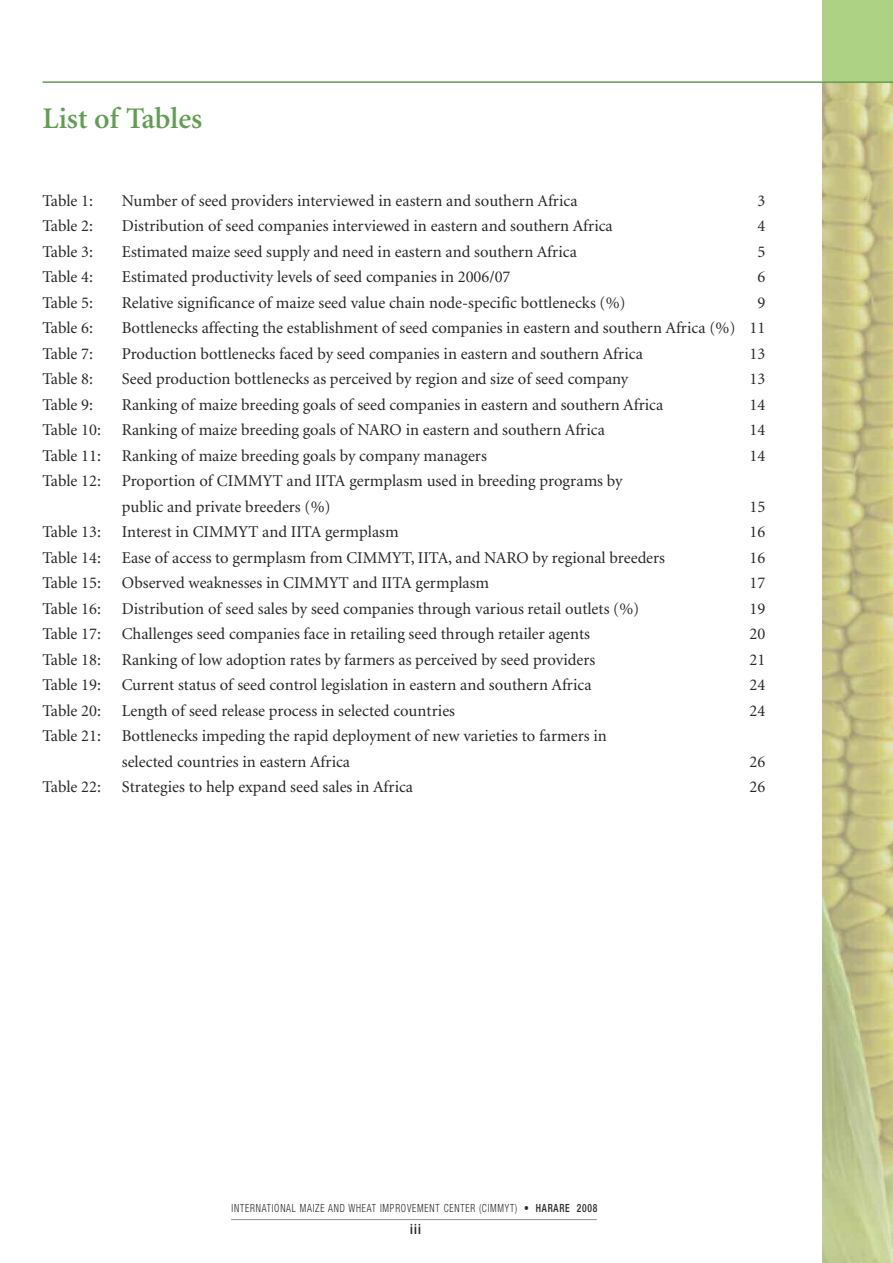
<style>
.page{position:relative;width:893px;height:1263px;background:#fff}
.page>*{position:absolute;margin:0;border:0;box-sizing:border-box;transform-origin:0 0}
.t1{font:600 30px "Minion";color:#619e51}
.t2{font:16.5px/25.5px "Minion";color:#272627}
.t3{font:500 14.25px "Barmeno";color:#272627;scale:.85 1}
.t4{font:300 condensed 11.25px "Helvetica Neue";letter-spacing:.08em;color:#272627;scale:.85 1}
.s1{font-weight:700}
.s2{font-weight:500}
</style>
<div class="page">
<hr style="left:231px;top:1219px;width:366px;height:1px;background:#939393">
<svg style="left:823px;top:83px;width:70px;height:1180px;background:#c4c186"></svg>
<div style="left:823px;top:0;width:70px;height:82px;background:#aed284"></div>
<hr style="left:43px;top:81px;width:850px;height:2px;background:#619e51">
<h1 class="t1" style="left:43px;top:106px;width:161px">List of Tables</h1>
<p class="t2" style="left:43px;top:189px;width:52px">Table 1:</p>
<p class="t2" style="left:122px;top:189px;width:457px">Number of seed providers interviewed in eastern and southern Africa</p>
<p class="t2" style="left:757px;top:189px;width:9px">3</p>
<p class="t2" style="left:43px;top:214px;width:52px">Table 2:</p>
<p class="t2" style="left:122px;top:214px;width:492px">Distribution of seed companies interviewed in eastern and southern Africa</p>
<p class="t2" style="left:757px;top:214px;width:9px">4</p>
<p class="t2" style="left:43px;top:240px;width:52px">Table 3:</p>
<p class="t2" style="left:122px;top:240px;width:456px">Estimated maize seed supply and need in eastern and southern Africa</p>
<p class="t2" style="left:757px;top:240px;width:9px">5</p>
<p class="t2" style="left:43px;top:265px;width:52px">Table 4:</p>
<p class="t2" style="left:122px;top:265px;width:390px">Estimated productivity levels of seed companies in 2006/07</p>
<p class="t2" style="left:757px;top:265px;width:9px">6</p>
<p class="t2" style="left:43px;top:291px;width:52px">Table 5:</p>
<p class="t2" style="left:122px;top:291px;width:505px">Relative significance of maize seed value chain node-specific bottlenecks (%)</p>
<p class="t2" style="left:757px;top:291px;width:9px">9</p>
<p class="t2" style="left:43px;top:316px;width:52px">Table 6:</p>
<p class="t2" style="left:122px;top:316px;width:645px">Bottlenecks affecting the establishment of seed companies in eastern and southern Africa (%) 11</p>
<p class="t2" style="left:43px;top:342px;width:52px">Table 7:</p>
<p class="t2" style="left:122px;top:342px;width:522px">Production bottlenecks faced by seed companies in eastern and southern Africa</p>
<p class="t2" style="left:750px;top:342px;width:17px">13</p>
<p class="t2" style="left:43px;top:367px;width:52px">Table 8:</p>
<p class="t2" style="left:122px;top:367px;width:508px">Seed production bottlenecks as perceived by region and size of seed company</p>
<p class="t2" style="left:750px;top:367px;width:17px">13</p>
<p class="t2" style="left:43px;top:393px;width:52px">Table 9:</p>
<p class="t2" style="left:122px;top:393px;width:543px">Ranking of maize breeding goals of seed companies in eastern and southern Africa</p>
<p class="t2" style="left:750px;top:393px;width:17px">14</p>
<p class="t2" style="left:43px;top:418px;width:60px">Table 10:</p>
<p class="t2" style="left:122px;top:418px;width:485px">Ranking of maize breeding goals of NARO in eastern and southern Africa</p>
<p class="t2" style="left:750px;top:418px;width:17px">14</p>
<p class="t2" style="left:43px;top:444px;width:60px">Table 11:</p>
<p class="t2" style="left:122px;top:444px;width:366px">Ranking of maize breeding goals by company managers</p>
<p class="t2" style="left:750px;top:444px;width:17px">14</p>
<p class="t2" style="left:43px;top:469px;width:60px">Table 12:</p>
<p class="t2" style="left:122px;top:469px;width:502px">Proportion of CIMMYT and IITA germplasm used in breeding programs by public and private breeders (%)</p>
<p class="t2" style="left:750px;top:495px;width:17px">15</p>
<p class="t2" style="left:43px;top:520px;width:60px">Table 13:</p>
<p class="t2" style="left:122px;top:520px;width:278px">Interest in CIMMYT and IITA germplasm</p>
<p class="t2" style="left:750px;top:520px;width:17px">16</p>
<p class="t2" style="left:43px;top:546px;width:60px">Table 14:</p>
<p class="t2" style="left:122px;top:546px;width:545px">Ease of access to germplasm from CIMMYT, IITA, and NARO by regional breeders</p>
<p class="t2" style="left:750px;top:546px;width:17px">16</p>
<p class="t2" style="left:43px;top:571px;width:60px">Table 15:</p>
<p class="t2" style="left:122px;top:571px;width:369px">Observed weaknesses in CIMMYT and IITA germplasm</p>
<p class="t2" style="left:750px;top:571px;width:17px">17</p>
<p class="t2" style="left:43px;top:597px;width:60px">Table 16:</p>
<p class="t2" style="left:122px;top:597px;width:519px">Distribution of seed sales by seed companies through various retail outlets (%)</p>
<p class="t2" style="left:750px;top:597px;width:17px">19</p>
<p class="t2" style="left:43px;top:622px;width:60px">Table 17:</p>
<p class="t2" style="left:122px;top:622px;width:470px">Challenges seed companies face in retailing seed through retailer agents</p>
<p class="t2" style="left:750px;top:622px;width:17px">20</p>
<p class="t2" style="left:43px;top:648px;width:60px">Table 18:</p>
<p class="t2" style="left:122px;top:648px;width:475px">Ranking of low adoption rates by farmers as perceived by seed providers</p>
<p class="t2" style="left:750px;top:648px;width:17px">21</p>
<p class="t2" style="left:43px;top:673px;width:60px">Table 19:</p>
<p class="t2" style="left:122px;top:673px;width:471px">Current status of seed control legislation in eastern and southern Africa</p>
<p class="t2" style="left:750px;top:673px;width:17px">24</p>
<p class="t2" style="left:43px;top:699px;width:60px">Table 20:</p>
<p class="t2" style="left:122px;top:699px;width:335px">Length of seed release process in selected countries</p>
<p class="t2" style="left:750px;top:699px;width:17px">24</p>
<p class="t2" style="left:43px;top:724px;width:60px">Table 21:</p>
<p class="t2" style="left:122px;top:724px;width:486px">Bottlenecks impeding the rapid deployment of new varieties to farmers in selected countries in eastern Africa</p>
<p class="t2" style="left:750px;top:750px;width:17px">26</p>
<p class="t2" style="left:43px;top:775px;width:60px">Table 22:</p>
<p class="t2" style="left:122px;top:775px;width:293px">Strategies to help expand seed sales in Africa</p>
<p class="t2" style="left:750px;top:775px;width:17px">26</p>
<p class="t4" style="left:232px;top:1204px;width:432px">INTERNATIONAL MAIZE AND WHEAT IMPROVEMENT CENTER (CIMMYT) <span class="s1">•</span> <span class="s2">HARARE 2008</span></p>
<p class="t3" style="left:410px;top:1223px;width:14px">iii</p>
</div>
